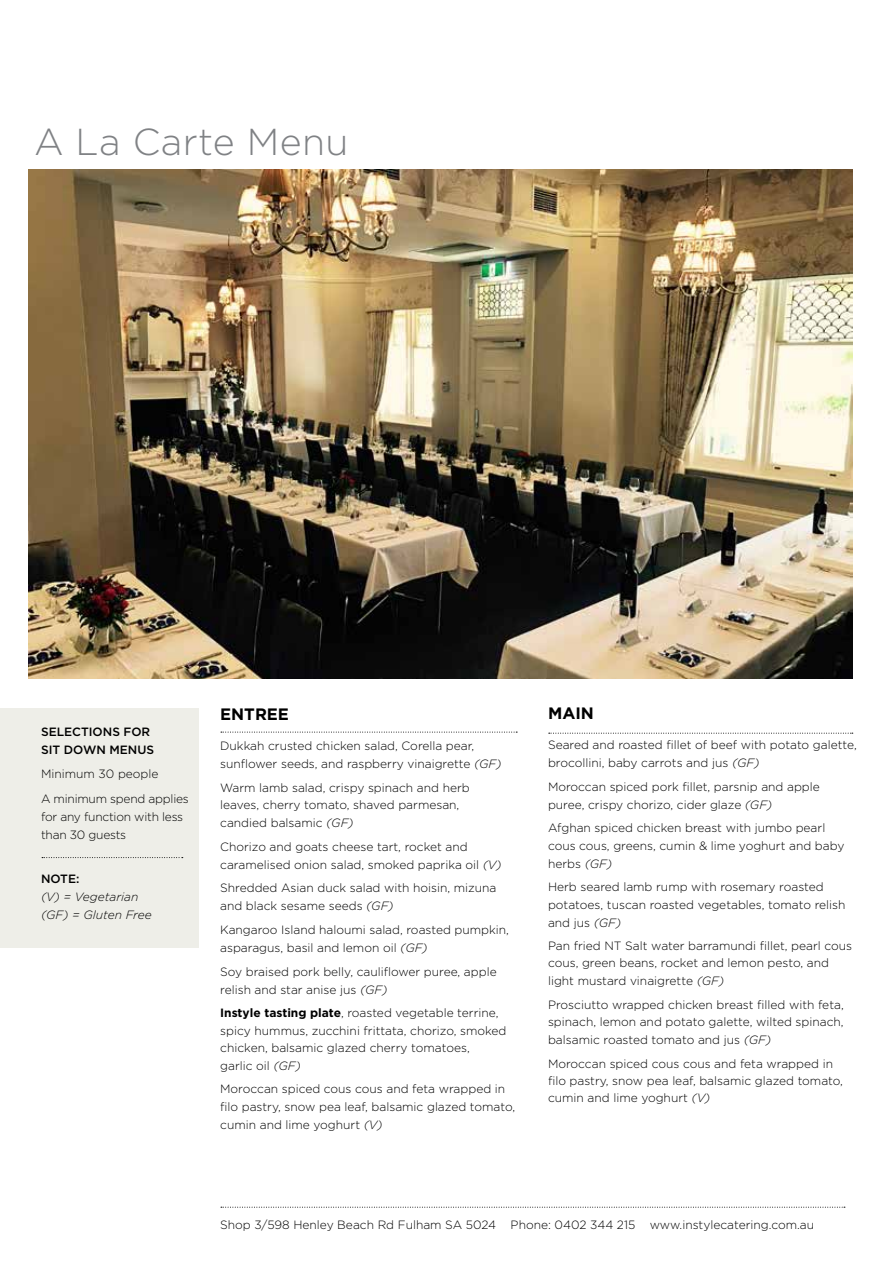
<style>
.page{position:relative;width:893px;height:1263px;background:#fff}
.page>*{position:absolute;margin:0;border:0;box-sizing:border-box;transform-origin:0 0}
.t1{font:300 37.5px "Gotham";letter-spacing:.01em;color:#808285}
.t2{font:700 16.5px "Gotham";color:#000}
.t3{font:300 12px/17.5px "Gotham";color:#000}
.t4{font:300 12px/25.8px "Gotham";letter-spacing:-.02em;color:#000}
.t5{font:500 12px/18px "Gotham";color:#000}
.t6{font:italic 300 12px/18px "Gotham";color:#000}
.s1{font-style:italic}
.s2{font-weight:700}
</style>
<div class="page">
<svg style="left:221px;top:732px;width:296px;height:1px"></svg>
<svg style="left:549px;top:733px;width:304px;height:1px"></svg>
<img style="left:29px;top:170px;width:824px;height:509px">
<svg style="left:221px;top:1207px;width:624px;height:1px"></svg>
<div style="left:0;top:708px;width:198px;height:239px;background:#eeeee8"></div>
<svg style="left:42px;top:857px;width:141px;height:1px"></svg>
<h1 class="t1" style="left:34px;top:122px;width:316px">A La Carte Menu</h1>
<p class="t5" style="left:41px;top:722px;width:115px">SELECTIONS FOR<br>SIT DOWN MENUS</p>
<p class="t4" style="left:41px;top:760px;width:149px">Minimum 30 people<br>A minimum spend applies</p>
<p class="t4" style="left:41px;top:807px;width:144px;line-height:18px">for any function with less than 30 guests</p>
<p class="t5" style="left:41px;top:870px;width:40px">NOTE:</p>
<p class="t6" style="left:41px;top:888px;width:112px">(V) = Vegetarian (GF) = Gluten Free</p>
<h2 class="t2" style="left:220px;top:705px;width:70px">ENTREE</h2>
<p class="t3" style="left:220px;top:737px;width:283px;line-height:18px">Dukkah crusted chicken salad, Corella pear, sunflower seeds, and raspberry vinaigrette <span class="s1">(GF)</span></p>
<p class="t3" style="left:220px;top:779px;width:251px">Warm lamb salad, crispy spinach and herb leaves, cherry tomato, shaved parmesan, candied balsamic <span class="s1">(GF)</span></p>
<p class="t3" style="left:220px;top:837px;width:283px;line-height:18px">Chorizo and goats cheese tart, rocket and caramelised onion salad, smoked paprika oil <span class="s1">(V)</span></p>
<p class="t3" style="left:220px;top:879px;width:278px;line-height:18px">Shredded Asian duck salad with hoisin, mizuna and black sesame seeds <span class="s1">(GF)</span></p>
<p class="t3" style="left:220px;top:920px;width:290px;line-height:18px">Kangaroo Island haloumi salad, roasted pumpkin, asparagus, basil and lemon oil <span class="s1">(GF)</span></p>
<p class="t3" style="left:220px;top:962px;width:278px;line-height:18px">Soy braised pork belly, cauliflower puree, apple relish and star anise jus <span class="s1">(GF)</span></p>
<p class="t3" style="left:220px;top:1004px;width:288px"><span class="s2">Instyle tasting plate</span>, roasted vegetable terrine, spicy hummus, zucchini frittata, chorizo, smoked chicken, balsamic glazed cherry tomatoes,<br>garlic oil <span class="s1">(GF)</span></p>
<p class="t3" style="left:220px;top:1080px;width:296px">Moroccan spiced cous cous and feta wrapped in filo pastry, snow pea leaf, balsamic glazed tomato, cumin and lime yoghurt <span class="s1">(V)</span></p>
<h2 class="t2" style="left:548px;top:704px;width:47px">MAIN</h2>
<p class="t3" style="left:548px;top:736px;width:310px;line-height:18px">Seared and roasted fillet of beef with potato galette, brocollini, baby carrots and jus <span class="s1">(GF)</span></p>
<p class="t3" style="left:548px;top:777px;width:273px;line-height:18px">Moroccan spiced pork fillet, parsnip and apple puree, crispy chorizo, cider glaze <span class="s1">(GF)</span></p>
<p class="t3" style="left:548px;top:819px;width:298px">Afghan spiced chicken breast with jumbo pearl cous cous, greens, cumin &amp; lime yoghurt and baby herbs <span class="s1">(GF)</span></p>
<p class="t3" style="left:548px;top:878px;width:299px">Herb seared lamb rump with rosemary roasted potatoes, tuscan roasted vegetables, tomato relish and jus <span class="s1">(GF)</span></p>
<p class="t3" style="left:548px;top:937px;width:306px">Pan fried NT Salt water barramundi fillet, pearl cous cous, green beans, rocket and lemon pesto, and light mustard vinaigrette <span class="s1">(GF)</span></p>
<p class="t3" style="left:548px;top:996px;width:297px;text-align:justify">Prosciutto wrapped chicken breast filled with feta, spinach, lemon and potato galette, wilted spinach, balsamic roasted tomato and jus <span class="s1">(GF)</span></p>
<p class="t3" style="left:548px;top:1055px;width:296px">Moroccan spiced cous cous and feta wrapped in filo pastry, snow pea leaf, balsamic glazed tomato, cumin and lime yoghurt <span class="s1">(V)</span></p>
<p class="t3" style="left:220px;top:1216px;width:595px">Shop 3/598 Henley Beach Rd Fulham SA 5024 Phone: 0402 344 215 www.instylecatering.com.au</p>
</div>
